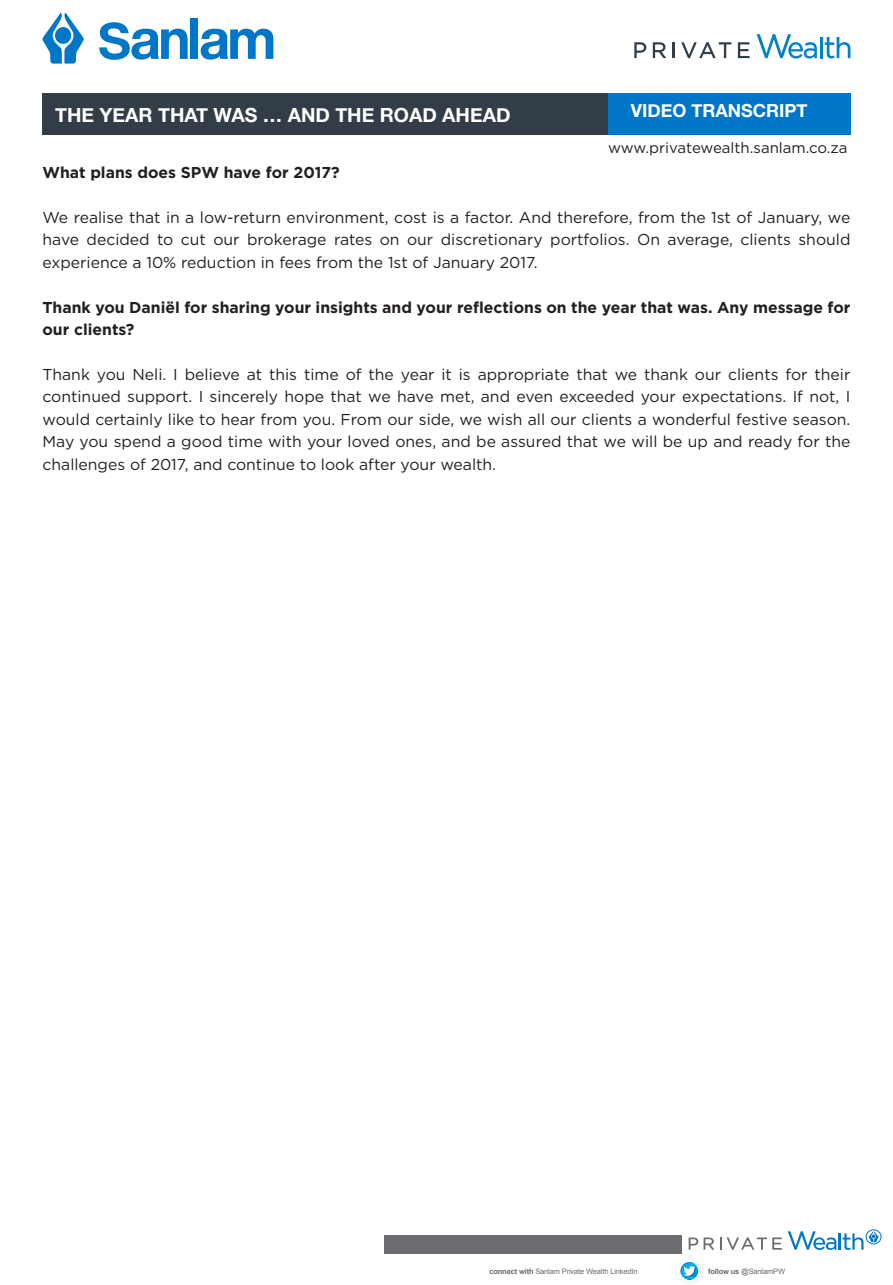
<style>
.page{position:relative;width:893px;height:1285px;background:#fff}
.page>*{position:absolute;margin:0;border:0;box-sizing:border-box;transform-origin:0 0}
.t1{font:700 19.5px "Helvetica Neue";color:#fff}
.t2{font:700 18px "Helvetica Neue";color:#fff}
.t3{font:15.75px/22.5px "Gotham";color:#231f20;text-align:justify}
.t4{font:700 15.75px/22.5px "Gotham";color:#231f20}
.t5{font:15px "Gotham";color:#231f20}
.t6{font:7.5px "Arial";letter-spacing:-.02em;color:#6c6d70}
.s1{font-weight:700}
</style>
<div class="page">
<svg style="left:201px;top:29px;width:72px;height:31px"></svg>
<svg style="left:99px;top:22px;width:89px;height:38px"></svg>
<div style="left:191px;top:18px;width:7px;height:41px;background:#0076c8"></div>
<svg style="left:43px;top:13px;width:41px;height:51px"></svg>
<div style="left:55px;top:27px;width:16px;height:17px;background:#0076c8;border-radius:50%"></div>
<div style="left:43px;top:93px;width:565px;height:42px;background:#323d47"></div>
<div style="left:608px;top:93px;width:242px;height:42px;background:#0076c8"></div>
<svg style="left:757px;top:34px;width:60px;height:24px"></svg>
<hr style="left:820px;top:37px;width:3px;height:21px;background:#0082c7">
<svg style="left:825px;top:37px;width:25px;height:21px"></svg>
<svg style="left:634px;top:42px;width:12px;height:16px"></svg>
<svg style="left:653px;top:42px;width:13px;height:16px"></svg>
<svg style="left:673px;top:42px;width:2px;height:16px"></svg>
<svg style="left:681px;top:42px;width:50px;height:16px"></svg>
<svg style="left:738px;top:42px;width:12px;height:16px"></svg>
<div style="left:384px;top:1234px;width:297px;height:19px;background:#6c6d70"></div>
<svg style="left:680px;top:1262px;width:23px;height:20px"></svg>
<svg style="left:681px;top:1262px;width:18px;height:18px"></svg>
<svg style="left:689px;top:1237px;width:9px;height:12px"></svg>
<svg style="left:704px;top:1237px;width:78px;height:12px"></svg>
<svg style="left:788px;top:1229px;width:93px;height:20px"></svg>
<p class="t1" style="left:55px;top:103px;width:457px">THE YEAR THAT WAS … AND THE ROAD AHEAD</p>
<p class="t2" style="left:631px;top:99px;width:178px">VIDEO TRANSCRIPT</p>
<p class="t5" style="left:608px;top:138px;width:241px">www.privatewealth.sanlam.co.za</p>
<p class="t4" style="left:43px;top:161px;width:299px">What plans does SPW have for 2017?</p>
<p class="t3" style="left:43px;top:206px;width:809px">We realise that in a low-return environment, cost is a factor. And therefore, from the 1st of January, we have decided to cut our brokerage rates on our discretionary portfolios. On average, clients should experience a 10% reduction in fees from the 1st of January 2017.</p>
<p class="t4" style="left:43px;top:296px;width:809px">Thank you Daniël for sharing your insights and your reflections on the year that was. Any message for our clients?</p>
<p class="t3" style="left:43px;top:362px;width:809px">Thank you Neli. I believe at this time of the year it is appropriate that we thank our clients for their continued support. I sincerely hope that we have met, and even exceeded your expectations. If not, I would certainly like to hear from you. From our side, we wish all our clients a wonderful festive season.<br>May you spend a good time with your loved ones, and be assured that we will be up and ready for the challenges of 2017, and continue to look after your wealth.</p>
<p class="t6" style="left:489px;top:1266px;width:150px"><span class="s1">connect with</span> Sanlam Private Wealth LinkedIn</p>
<p class="t6" style="left:708px;top:1266px;width:79px"><span class="s1">follow us</span> @SanlamPW</p>
</div>
